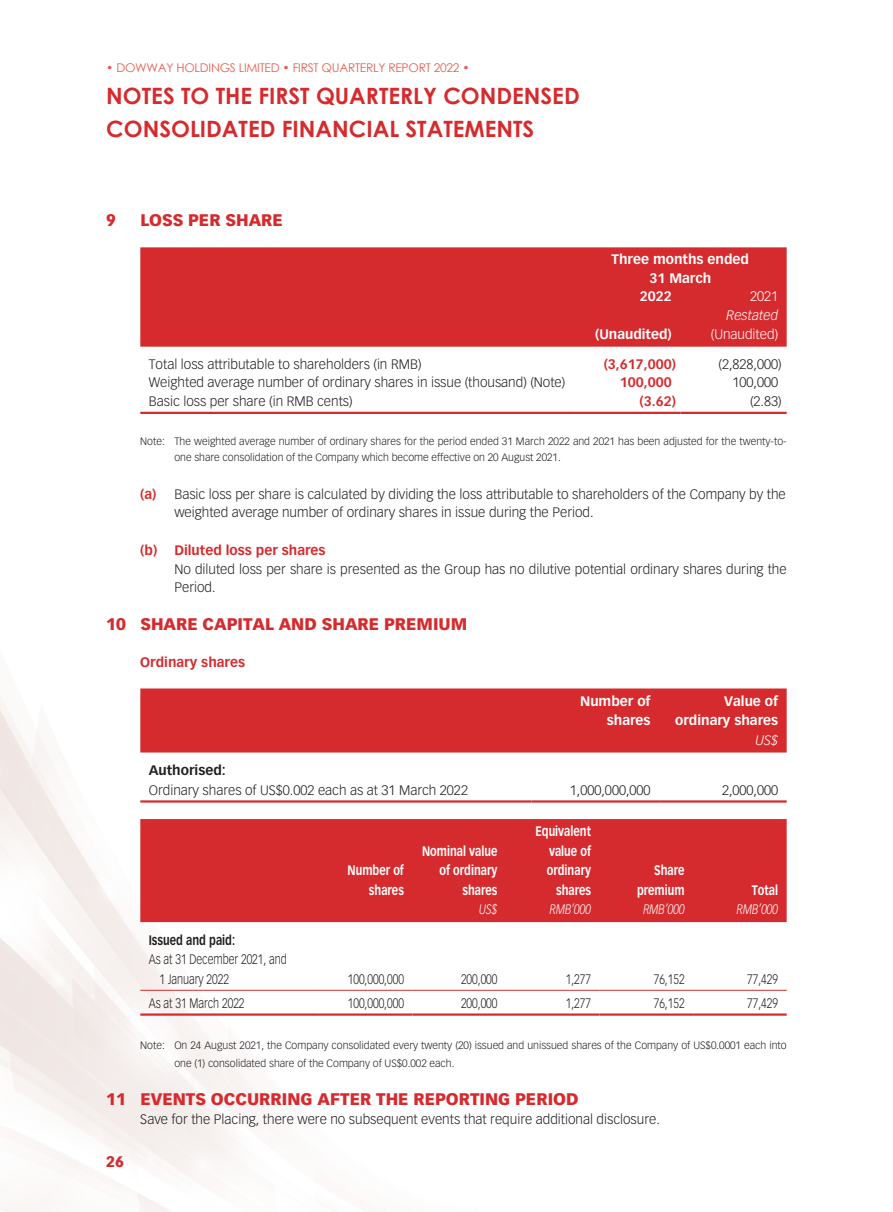
<style>
.page{position:relative;width:893px;height:1212px;background:#fff}
.page>*{position:absolute;margin:0;border:0;box-sizing:border-box;transform-origin:0 0}
.t1{font:700 22.5px/33px "Century Gothic";color:#d52b2e}
.t2{font:900 16.5px "Vectora LT Std";color:#d52b2e}
.t3{font:900 15px "Vectora LT Std";color:#d52b2e}
.t4{font:300 13.5px/18.8px "Vectora LT Std";color:#231f20}
.t5{font:300 13.5px/19.5px "Vectora LT Std";color:#231f20;scale:.8 1}
.t6{font:700 13.5px/19.5px "Vectora LT Std";color:#fff;text-align:right;scale:.8 1}
.t7{font:700 13.5px/19.5px "Vectora LT Std";color:#fff;text-align:right}
.t8{font:700 13.5px "Vectora LT Std";color:#d52b2e}
.t9{font:italic 300 13.5px "Vectora LT Std";color:#fff;scale:.8 1}
.t10{font:300 13.5px "Vectora LT Std";color:#fff}
.t11{font:700 13.5px "Vectora LT Std";color:#231f20;scale:.8 1}
.t12{font:italic 300 13.5px "Vectora LT Std";color:#fff}
.t13{font:700 13.5px "Vectora LT Std";color:#231f20}
.t14{font:12px "Century Gothic";letter-spacing:-.02em;color:#e55f54}
.t15{font:300 10.5px/16.5px "Vectora LT Std";color:#231f20}
.s1{font-weight:700;color:#d52b2e}
</style>
<div class="page">
<div style="left:140px;top:247px;width:647px;height:100px;background:#d52b2e"></div>
<hr style="left:140px;top:412px;width:434px;height:2px;background:#d52b2e">
<hr style="left:574px;top:412px;width:106px;height:2px;background:#d52b2e">
<hr style="left:680px;top:412px;width:107px;height:2px;background:#d52b2e">
<div style="left:140px;top:688px;width:647px;height:64px;background:#d52b2e"></div>
<hr style="left:140px;top:800px;width:391px;height:2px;background:#d52b2e">
<hr style="left:531px;top:800px;width:128px;height:2px;background:#d52b2e">
<hr style="left:659px;top:800px;width:128px;height:2px;background:#d52b2e">
<div style="left:140px;top:819px;width:647px;height:103px;background:#d52b2e"></div>
<hr style="left:140px;top:990px;width:179px;height:1px;background:#d52b2e">
<hr style="left:319px;top:990px;width:93px;height:1px;background:#d52b2e">
<hr style="left:412px;top:990px;width:94px;height:1px;background:#d52b2e">
<hr style="left:506px;top:990px;width:94px;height:1px;background:#d52b2e">
<hr style="left:600px;top:990px;width:93px;height:1px;background:#d52b2e">
<hr style="left:693px;top:990px;width:94px;height:1px;background:#d52b2e">
<hr style="left:140px;top:1013px;width:179px;height:3px;background:#d52b2e">
<hr style="left:319px;top:1013px;width:93px;height:3px;background:#d52b2e">
<hr style="left:412px;top:1013px;width:94px;height:3px;background:#d52b2e">
<hr style="left:506px;top:1013px;width:94px;height:3px;background:#d52b2e">
<hr style="left:600px;top:1013px;width:93px;height:3px;background:#d52b2e">
<hr style="left:693px;top:1013px;width:94px;height:3px;background:#d52b2e">
<p class="t14" style="left:106px;top:59px;width:365px">• DOWWAY HOLDINGS LIMITED • FIRST QUARTERLY REPORT 2022 •</p>
<h1 class="t1" style="left:106px;top:79px;width:475px">NOTES TO THE FIRST QUARTERLY CONDENSED<br>CONSOLIDATED FINANCIAL STATEMENTS</h1>
<p class="t2" style="left:106px;top:210px;width:11px">9</p>
<p class="t2" style="left:140px;top:210px;width:144px">LOSS PER SHARE</p>
<p class="t7" style="left:612px;top:249px;width:139px">Three months ended</p>
<p class="t7" style="left:649px;top:268px;width:63px">31 March</p>
<p class="t7" style="left:640px;top:287px;width:33px">2022</p>
<p class="t10" style="left:750px;top:289px;width:30px">2021</p>
<p class="t12" style="left:727px;top:307px;width:53px">Restated</p>
<p class="t7" style="left:595px;top:324px;width:78px">(Unaudited)</p>
<p class="t10" style="left:711px;top:326px;width:69px">(Unaudited)</p>
<p class="t4" style="left:149px;top:355px;width:274px">Total loss attributable to shareholders (in RMB)</p>
<p class="t8" style="left:604px;top:356px;width:74px">(3,617,000)</p>
<p class="t4" style="left:718px;top:355px;width:65px">(2,828,000)</p>
<p class="t4" style="left:149px;top:373px;width:418px">Weighted average number of ordinary shares in issue (thousand) (Note)</p>
<p class="t8" style="left:620px;top:374px;width:53px">100,000</p>
<p class="t4" style="left:732px;top:373px;width:47px">100,000</p>
<p class="t4" style="left:149px;top:392px;width:205px">Basic loss per share (in RMB cents)</p>
<p class="t8" style="left:640px;top:393px;width:38px">(3.62)</p>
<p class="t4" style="left:750px;top:392px;width:33px">(2.83)</p>
<p class="t15" style="left:174px;top:433px;width:614px;text-indent:-34px">Note: The weighted average number of ordinary shares for the period ended 31 March 2022 and 2021 has been adjusted for the twenty-to&shy;one share consolidation of the Company which become effective on 20 August 2021.</p>
<p class="t4" style="left:174px;top:485px;width:613px;text-indent:-34px"><span class="s1">(a)</span> Basic loss per share is calculated by dividing the loss attributable to shareholders of the Company by the weighted average number of ordinary shares in issue during the Period.</p>
<p class="t8" style="left:140px;top:542px;width:187px">(b) Diluted loss per shares</p>
<p class="t4" style="left:174px;top:560px;width:614px">No diluted loss per share is presented as the Group has no dilutive potential ordinary shares during the<br>Period.</p>
<p class="t2" style="left:106px;top:614px;width:362px">10 SHARE CAPITAL AND SHARE PREMIUM</p>
<p class="t8" style="left:140px;top:654px;width:106px">Ordinary shares</p>
<p class="t7" style="left:580px;top:691px;width:72px">Number of shares</p>
<p class="t7" style="left:675px;top:691px;width:105px">Value of ordinary shares</p>
<p class="t12" style="left:755px;top:732px;width:24px">US$</p>
<p class="t13" style="left:149px;top:762px;width:79px">Authorised:</p>
<p class="t4" style="left:149px;top:781px;width:321px">Ordinary shares of US$0.002 each as at 31 March 2022</p>
<p class="t4" style="left:570px;top:781px;width:82px">1,000,000,000</p>
<p class="t4" style="left:722px;top:781px;width:58px">2,000,000</p>
<p class="t11" style="left:149px;top:932px;width:110px">Issued and paid:</p>
<p class="t5" style="left:160px;top:950px;width:160px;text-indent:-11px">As at 31 December 2021, and<br>1 January 2022</p>
<p class="t6" style="left:348px;top:861px;width:72px">Number of shares</p>
<p class="t6" style="left:422px;top:841px;width:96px">Nominal value of ordinary shares</p>
<p class="t6" style="left:535px;top:822px;width:71px">Equivalent value of ordinary shares</p>
<p class="t6" style="left:637px;top:861px;width:61px">Share premium</p>
<p class="t6" style="left:752px;top:880px;width:34px">Total</p>
<p class="t9" style="left:479px;top:901px;width:24px">US$</p>
<p class="t9" style="left:550px;top:901px;width:53px">RMB’000</p>
<p class="t9" style="left:643px;top:901px;width:53px">RMB’000</p>
<p class="t9" style="left:737px;top:901px;width:53px">RMB’000</p>
<p class="t5" style="left:348px;top:969px;width:72px">100,000,000</p>
<p class="t5" style="left:461px;top:969px;width:47px">200,000</p>
<p class="t5" style="left:566px;top:969px;width:33px">1,277</p>
<p class="t5" style="left:654px;top:969px;width:40px">76,152</p>
<p class="t5" style="left:747px;top:969px;width:40px">77,429</p>
<p class="t5" style="left:149px;top:993px;width:121px">As at 31 March 2022</p>
<p class="t5" style="left:348px;top:993px;width:72px">100,000,000</p>
<p class="t5" style="left:461px;top:993px;width:47px">200,000</p>
<p class="t5" style="left:566px;top:993px;width:33px">1,277</p>
<p class="t5" style="left:654px;top:993px;width:40px">76,152</p>
<p class="t5" style="left:747px;top:993px;width:40px">77,429</p>
<p class="t15" style="left:174px;top:1036px;width:614px;line-height:18.8px;text-indent:-34px">Note: On 24 August 2021, the Company consolidated every twenty (20) issued and unissued shares of the Company of US$0.0001 each into one (1) consolidated share of the Company of US$0.002 each.</p>
<p class="t2" style="left:106px;top:1089px;width:474px">11 EVENTS OCCURRING AFTER THE REPORTING PERIOD</p>
<p class="t4" style="left:140px;top:1109px;width:521px">Save for the Placing, there were no subsequent events that require additional disclosure.</p>
<p class="t3" style="left:106px;top:1152px;width:19px">26</p>
</div>
